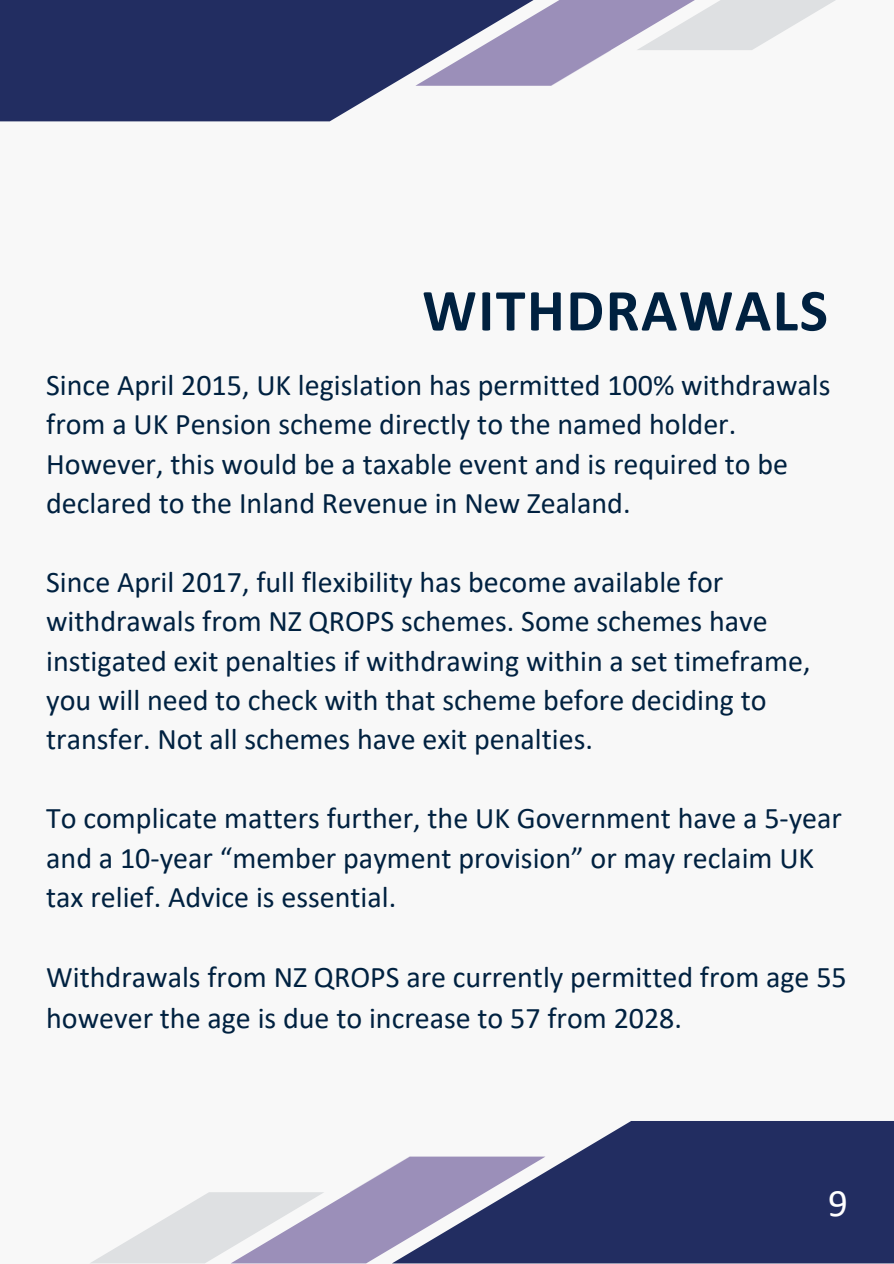
<style>
.page{position:relative;width:894px;height:1264px;background:#fff}
.page>*{position:absolute;margin:0;border:0;box-sizing:border-box;transform-origin:0 0}
.t1{font:700 60px "Calibri";letter-spacing:.025em;color:#002140}
.t2{font:39px "Calibri";color:#fff}
.t3{font:30px/39.3px "Calibri";color:#002140}
</style>
<div class="page">
<div style="left:0;top:0;width:893px;height:1263px;background:#f8f8f8"></div>
<div style="left:0;top:0;width:415px;height:121px;background:#222d61"></div>
<svg style="left:415px;top:0;width:420px;height:86px"></svg>
<div style="left:545px;top:1121px;width:348px;height:142px;background:#222d61"></div>
<svg style="left:91px;top:1156px;width:454px;height:107px"></svg>
<p class="t1" style="left:422px;top:285px;width:407px">WITHDRAWALS</p>
<h1 class="t3" style="left:46px;top:367px;width:785px">Since April 2015, UK legislation has permitted 100% withdrawals from a UK Pension scheme directly to the named holder.<br>However, this would be a taxable event and is required to be declared to the Inland Revenue in New Zealand.</h1>
<p class="t3" style="left:46px;top:564px;width:765px">Since April 2017, full flexibility has become available for withdrawals from NZ QROPS schemes. Some schemes have instigated exit penalties if withdrawing within a set timeframe, you will need to check with that scheme before deciding to transfer. Not all schemes have exit penalties.</p>
<p class="t3" style="left:46px;top:801px;width:797px">To complicate matters further, the UK Government have a 5-year and a 10-year “member payment provision” or may reclaim UK tax relief. Advice is essential.</p>
<p class="t3" style="left:46px;top:958px;width:801px;line-height:41.7px">Withdrawals from NZ QROPS are currently permitted from age 55 however the age is due to increase to 57 from 2028.</p>
<p class="t2" style="left:827px;top:1187px;width:21px">9</p>
</div>
